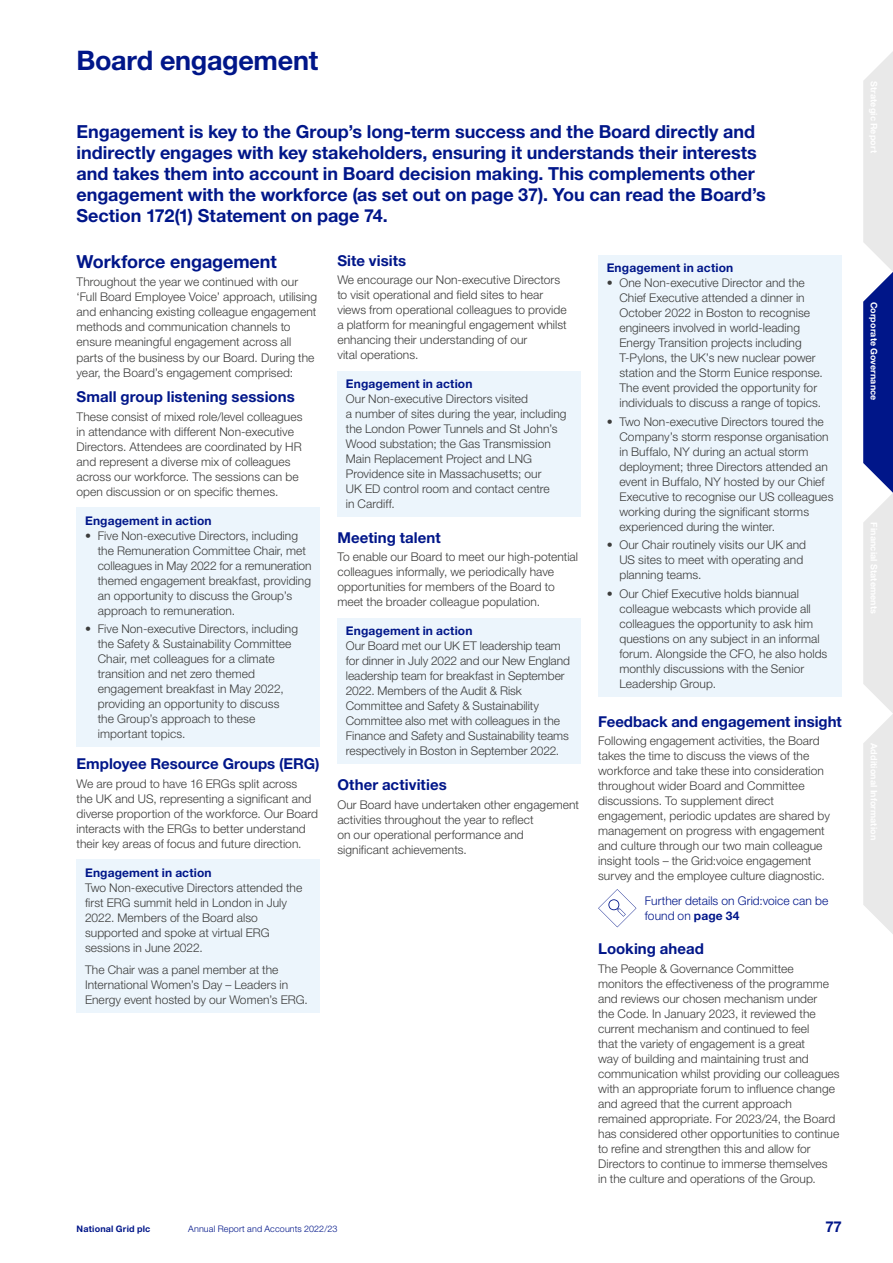
<style>
.page{position:relative;width:893px;height:1263px;background:#fff}
.page>*{position:absolute;margin:0;border:0;box-sizing:border-box;transform-origin:0 0}
.t1{font:700 27px "Helvetica Neue LT Std";letter-spacing:-.01em;color:#001689}
.t2{font:700 18px/21px "Helvetica Neue LT Std";letter-spacing:-.005em;color:#001689}
.t3{font:700 15px "Helvetica Neue LT Std";color:#001689}
.t4{font:300 12px/15px "Helvetica Neue LT Std";letter-spacing:.005em;color:#3c3c3b}
.t5{font:700 12px "Helvetica Neue LT Std";letter-spacing:.015em;color:#001689}
.t6{font:300 12px/15px "Helvetica Neue LT Std";letter-spacing:.005em;color:#001689}
.t7{font:300 9px "Helvetica Neue LT Std";letter-spacing:.015em;color:#001689}
.t8{font:700 9px "Helvetica Neue LT Std";letter-spacing:.01em;color:#fff}
.t9{font:700 9px "Helvetica Neue LT Std";letter-spacing:.02em;color:#001689}
.s1{font-weight:700}
</style>
<div class="page">
<div style="left:77px;top:507px;width:243px;height:240px;background:#ecf5fc"></div>
<div style="left:77px;top:860px;width:243px;height:153px;background:#ecf5fc"></div>
<div style="left:337px;top:371px;width:244px;height:146px;background:#ecf5fc"></div>
<div style="left:337px;top:618px;width:244px;height:146px;background:#ecf5fc"></div>
<div style="left:598px;top:255px;width:244px;height:442px;background:#ecf5fc"></div>
<svg style="left:598px;top:889px;width:38px;height:38px"></svg>
<svg style="left:863px;top:51px;width:30px;height:883px"></svg>
<h1 class="t1" style="left:77px;top:44px;width:243px">Board engagement</h1>
<p class="t2" style="left:77px;top:120px;width:691px">Engagement is key to the Group’s long-term success and the Board directly and indirectly engages with key stakeholders, ensuring it understands their interests and takes them into account in Board decision making. This complements other engagement with the workforce (as set out on page 37). You can read the Board’s Section 172(1) Statement on page 74.</p>
<h2 class="t2" style="left:77px;top:250px;width:202px">Workforce engagement</h2>
<p class="t4" style="left:77px;top:274px;width:242px">Throughout the year we continued with our ‘Full Board Employee Voice’ approach, utilising and enhancing existing colleague engagement methods and communication channels to ensure meaningful engagement across all parts of the business by our Board. During the year, the Board’s engagement comprised:</p>
<p class="t3" style="left:77px;top:387px;width:220px">Small group listening sessions</p>
<p class="t4" style="left:77px;top:409px;width:228px">These consist of mixed role/level colleagues in attendance with different Non-executive Directors. Attendees are coordinated by HR and represent a diverse mix of colleagues across our workforce. The sessions can be open discussion or on specific themes.</p>
<p class="t5" style="left:85px;top:513px;width:128px">Engagement in action</p>
<p class="t4" style="left:98px;top:528px;width:215px;text-indent:-13px">• Five Non-executive Directors, including the Remuneration Committee Chair, met colleagues in May 2022 for a remuneration themed engagement breakfast, providing an opportunity to discuss the Group’s approach to remuneration.</p>
<p class="t4" style="left:98px;top:621px;width:202px;text-indent:-13px">• Five Non-executive Directors, including the Safety &amp; Sustainability Committee Chair, met colleagues for a climate transition and net zero themed engagement breakfast in May 2022, providing an opportunity to discuss the Group’s approach to these important topics.</p>
<p class="t3" style="left:77px;top:754px;width:244px">Employee Resource Groups (ERG)</p>
<p class="t4" style="left:77px;top:776px;width:243px">We are proud to have 16 ERGs split across<br>the UK and US, representing a significant and diverse proportion of the workforce. Our Board interacts with the ERGs to better understand their key areas of focus and future direction.</p>
<p class="t5" style="left:85px;top:865px;width:128px">Engagement in action</p>
<p class="t4" style="left:85px;top:880px;width:219px">Two Non-executive Directors attended the first ERG summit held in London in July 2022. Members of the Board also supported and spoke at virtual ERG sessions in June 2022.</p>
<p class="t4" style="left:85px;top:962px;width:224px">The Chair was a panel member at the<br>International Women’s Day – Leaders in<br>Energy event hosted by our Women’s ERG.</p>
<p class="t3" style="left:337px;top:251px;width:70px">Site visits</p>
<p class="t4" style="left:337px;top:272px;width:231px">We encourage our Non-executive Directors to visit operational and field sites to hear views from operational colleagues to provide a platform for meaningful engagement whilst enhancing their understanding of our<br>vital operations.</p>
<p class="t5" style="left:346px;top:376px;width:128px">Engagement in action</p>
<p class="t4" style="left:346px;top:391px;width:222px">Our Non-executive Directors visited<br>a number of sites during the year, including the London Power Tunnels and St John’s Wood substation; the Gas Transmission Main Replacement Project and LNG Providence site in Massachusetts; our<br>UK ED control room and contact centre<br>in Cardiff.</p>
<p class="t3" style="left:337px;top:528px;width:105px">Meeting talent</p>
<p class="t4" style="left:337px;top:549px;width:242px">To enable our Board to meet our high-potential colleagues informally, we periodically have opportunities for members of the Board to meet the broader colleague population.</p>
<p class="t5" style="left:346px;top:624px;width:128px">Engagement in action</p>
<p class="t4" style="left:346px;top:638px;width:226px">Our Board met our UK ET leadership team for dinner in July 2022 and our New England leadership team for breakfast in September 2022. Members of the Audit &amp; Risk Committee and Safety &amp; Sustainability Committee also met with colleagues in the Finance and Safety and Sustainability teams respectively in Boston in September 2022.</p>
<p class="t3" style="left:337px;top:775px;width:111px">Other activities</p>
<p class="t4" style="left:337px;top:796px;width:243px">Our Board have undertaken other engagement activities throughout the year to reflect<br>on our operational performance and<br>significant achievements.</p>
<p class="t5" style="left:607px;top:260px;width:128px">Engagement in action</p>
<p class="t4" style="left:619px;top:275px;width:205px;text-indent:-13px">• One Non-executive Director and the Chief Executive attended a dinner in October 2022 in Boston to recognise engineers involved in world-leading Energy Transition projects including T-Pylons, the UK’s new nuclear power station and the Storm Eunice response.<br>The event provided the opportunity for individuals to discuss a range of topics.</p>
<p class="t4" style="left:619px;top:414px;width:215px;text-indent:-13px">• Two Non-executive Directors toured the Company’s storm response organisation in Buffalo, NY during an actual storm deployment; three Directors attended an event in Buffalo, NY hosted by our Chief Executive to recognise our US colleagues working during the significant storms experienced during the winter.</p>
<p class="t4" style="left:619px;top:537px;width:188px;text-indent:-13px">• Our Chair routinely visits our UK and<br>US sites to meet with operating and planning teams.</p>
<p class="t4" style="left:619px;top:586px;width:209px;text-indent:-13px">• Our Chief Executive holds biannual colleague webcasts which provide all colleagues the opportunity to ask him questions on any subject in an informal forum. Alongside the CFO, he also holds monthly discussions with the Senior Leadership Group.</p>
<p class="t3" style="left:598px;top:712px;width:245px">Feedback and engagement insight</p>
<p class="t4" style="left:598px;top:733px;width:233px">Following engagement activities, the Board takes the time to discuss the views of the workforce and take these into consideration throughout wider Board and Committee discussions. To supplement direct engagement, periodic updates are shared by management on progress with engagement and culture through our two main colleague insight tools – the Grid:voice engagement survey and the employee culture diagnostic.</p>
<p class="t6" style="left:645px;top:893px;width:185px">Further details on Grid:voice can be found on <span class="s1">page 34</span></p>
<p class="t3" style="left:598px;top:940px;width:107px">Looking ahead</p>
<p class="t4" style="left:598px;top:961px;width:243px">The People &amp; Governance Committee monitors the effectiveness of the programme and reviews our chosen mechanism under<br>the Code. In January 2023, it reviewed the current mechanism and continued to feel<br>that the variety of engagement is a great<br>way of building and maintaining trust and communication whilst providing our colleagues with an appropriate forum to influence change and agreed that the current approach remained appropriate. For 2023/24, the Board has considered other opportunities to continue to refine and strengthen this and allow for Directors to continue to immerse themselves<br>in the culture and operations of the Group.</p>
<p class="t9" style="left:77px;top:1224px;width:75px">National Grid plc</p>
<p class="t7" style="left:188px;top:1224px;width:151px">Annual Report and Accounts 2022/23</p>
<p class="t3" style="left:826px;top:1218px;width:18px">77</p>
<p class="t8" style="left:879px;top:301px;width:101px;rotate:90deg">Corporate Governance</p>
</div>
